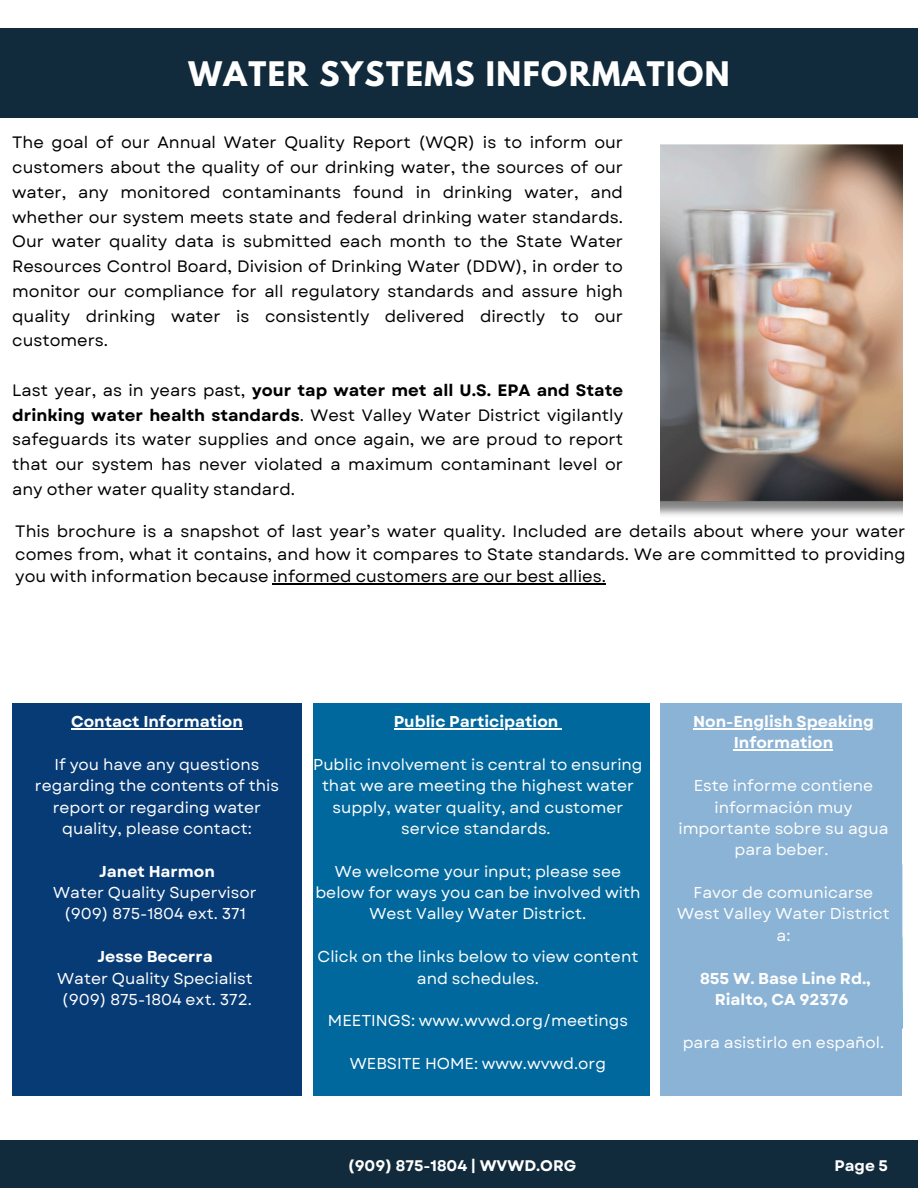
<style>
.page{position:relative;width:918px;height:1188px;background:#fff}
.page>*{position:absolute;margin:0;border:0;box-sizing:border-box;transform-origin:0 0}
.t1{font:700 30px "League Spartan";letter-spacing:.05em;color:#fff}
.t2{font:16.5px/24.8px "Garet";color:#000;text-align:justify}
.t3{font:15.75px/21.3px "Garet";color:#fff;text-align:center}
.t4{font:700 15.75px/21.3px "Garet";color:#fff;text-align:center}
.t5{font:700 15.3px "Garet";color:#fff}
.s1{font-weight:700}
</style>
<div class="page">
<div style="left:0;top:1141px;width:918px;height:47px;background:#112b3c"></div>
<div style="left:0;top:28px;width:918px;height:90px;background:#112b3c"></div>
<div style="left:313px;top:704px;width:336px;height:392px;background:#00689d"></div>
<div style="left:12px;top:704px;width:290px;height:392px;background:#073b75"></div>
<div style="left:661px;top:704px;width:241px;height:392px;background:#8bb3d5"></div>
<img style="left:661px;top:144px;width:241px;height:372px">
<hr style="left:71px;top:728px;width:172px;height:1px;background:#fff">
<hr style="left:394px;top:728px;width:164px;height:1px;background:#fff">
<hr style="left:693px;top:728px;width:181px;height:1px;background:#fff">
<hr style="left:734px;top:750px;width:99px;height:1px;background:#fff">
<hr style="left:273px;top:583px;width:333px;height:1px;background:#000">
<p class="t1" style="left:188px;top:59px;width:543px">WATER SYSTEMS INFORMATION</p>
<p class="t2" style="left:12px;top:130px;width:612px">The goal of our Annual Water Quality Report (WQR) is to inform our customers about the quality of our drinking water, the sources of our water, any monitored contaminants found in drinking water, and whether our system meets state and federal drinking water standards.<br>Our water quality data is submitted each month to the State Water Resources Control Board, Division of Drinking Water (DDW), in order to monitor our compliance for all regulatory standards and assure high quality drinking water is consistently delivered directly to our customers.</p>
<p class="t2" style="left:12px;top:378px;width:612px">Last year, as in years past, <span class="s1">your tap water met all U.S. EPA and State drinking water health standards</span>. West Valley Water District vigilantly safeguards its water supplies and once again, we are proud to report that our system has never violated a maximum contaminant level or any other water quality standard.</p>
<p class="t2" style="left:15px;top:520px;width:892px;line-height:22.5px">This brochure is a snapshot of last year’s water quality. Included are details about where your water comes from, what it contains, and how it compares to State standards. We are committed to providing you with information because informed customers are our best allies.</p>
<h3 class="t4" style="left:71px;top:711px;width:173px">Contact Information</h3>
<p class="t3" style="left:35px;top:754px;width:245px">If you have any questions regarding the contents of this report or regarding water quality, please contact:</p>
<p class="t4" style="left:99px;top:861px;width:117px">Janet Harmon</p>
<p class="t3" style="left:53px;top:882px;width:205px">Water Quality Supervisor</p>
<p class="t3" style="left:64px;top:903px;width:183px">(909) 875-1804 ext. 371</p>
<p class="t4" style="left:97px;top:946px;width:117px">Jesse Becerra</p>
<p class="t3" style="left:57px;top:968px;width:197px">Water Quality Specialist</p>
<p class="t3" style="left:62px;top:989px;width:191px">(909) 875-1804 ext. 372.</p>
<h3 class="t4" style="left:394px;top:711px;width:166px">Public Participation</h3>
<p class="t3" style="left:313px;top:754px;width:331px">Public involvement is central to ensuring that we are meeting the highest water supply, water quality, and customer service standards.</p>
<p class="t3" style="left:315px;top:861px;width:327px">We welcome your input; please see below for ways you can be involved with<br>West Valley Water District.</p>
<p class="t3" style="left:318px;top:946px;width:322px">Click on the links below to view content and schedules.</p>
<p class="t3" style="left:328px;top:1010px;width:302px">MEETINGS: www.wvwd.org/meetings</p>
<p class="t3" style="left:350px;top:1053px;width:258px">WEBSITE HOME: www.wvwd.org</p>
<p class="t5" style="left:348px;top:1154px;width:230px">(909) 875-1804 | WVWD.ORG</p>
<h3 class="t4" style="left:693px;top:711px;width:182px">Non-English Speaking<br>Information</h3>
<p class="t3" style="left:678px;top:775px;width:212px">Este informe contiene información muy importante sobre su agua para beber.</p>
<p class="t3" style="left:677px;top:882px;width:214px">Favor de comunicarse<br>West Valley Water District a:</p>
<h3 class="t4" style="left:700px;top:968px;width:172px">855 W. Base Line Rd.,<br>Rialto, CA 92376</h3>
<p class="t3" style="left:683px;top:1032px;width:203px">para asistirlo en español.</p>
<h2 class="t5" style="left:835px;top:1154px;width:55px">Page 5</h2>
</div>
